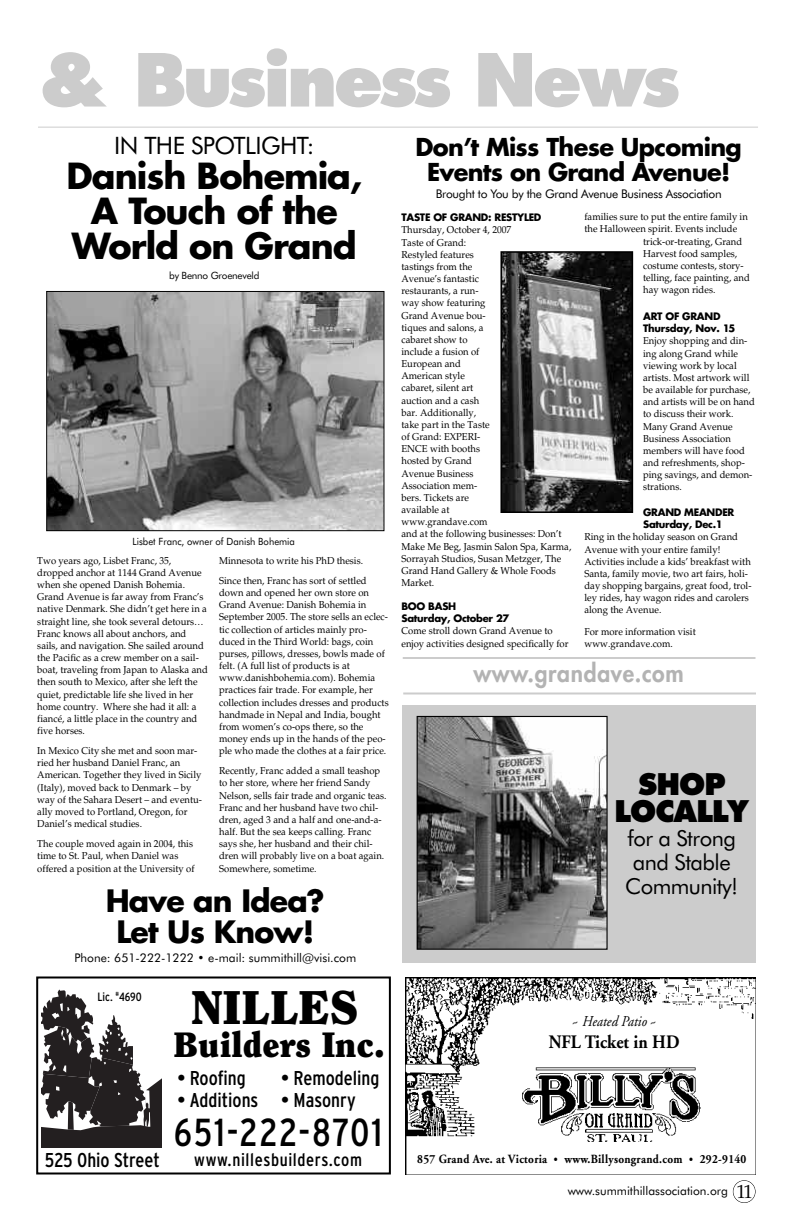
<style>
.page{position:relative;width:792px;height:1224px;background:#fff}
.page>*{position:absolute;margin:0;border:0;box-sizing:border-box;transform-origin:0 0}
.t1{font:800 71px "Futura";letter-spacing:-.05em;color:#ccc}
.t2{font:900 47px "Clearface";color:#000}
.t3{font:condensed 39px "Interstate";letter-spacing:.035em;color:#000}
.t4{font:700 35px/35px "Futura";letter-spacing:-.03em;color:#000;text-align:center}
.t5{font:900 35px "Clearface";color:#000}
.t6{font:700 30px/31px "Futura";letter-spacing:-.03em;color:#000;text-align:center}
.t7{font:800 29px/27px "Futura";letter-spacing:-.035em;color:#000;text-align:center}
.t8{font:700 24px/25px "Futura";letter-spacing:-.03em;color:#000;text-align:center}
.t9{font:800 24px "Futura";letter-spacing:.03em;color:#b3b3b3;scale:.95 1}
.t10{font:24px "Futura BT";letter-spacing:-.025em;color:#000}
.t11{font:22px/24px "Futura BT";letter-spacing:-.025em;color:#000;text-align:center}
.t12{font:condensed 20px "Interstate";color:#000}
.t13{font:700 19px "Adobe Garamond";color:#000;scale:.9 1}
.t14{font:condensed 18px "Interstate";letter-spacing:.035em;color:#000}
.t15{font:italic 15px "Adobe Garamond";color:#000;scale:.9 1}
.t16{font:700 12.5px "Adobe Garamond";letter-spacing:.025em;color:#000;scale:.9 1}
.t17{font:12px "Futura BT";color:#000}
.t18{font:12px "Futura BT";letter-spacing:-.025em;color:#000}
.t19{font:condensed 12px "Interstate";color:#000}
.t20{font:10px/12.2px "Palatino";color:#000;scale:.95 1}
.t21{font:700 10px/12px "Futura";letter-spacing:-.03em;color:#000}
.t22{font:10px "Futura BT";color:#000;scale:.95 1}
.t23{font:10px "Futura BT";letter-spacing:-.025em;color:#000}
.s1{font-style:normal}
.s2{font-size:11px}
.s3{font-family:"Palatino";font-size:19px}
</style>
<div class="page">
<div style="left:733px;top:1180px;width:23px;height:23px;border:1px solid #000;border-radius:50%"></div>
<hr style="left:38px;top:127px;width:720px;height:1px;background:#ccc">
<img style="left:48px;top:293px;width:334px;height:236px">
<div style="left:46px;top:291px;width:338px;height:240px;border:1px solid #000"></div>
<div style="left:36px;top:976px;width:355px;height:199px;border:2px solid #000"></div>
<svg style="left:42px;top:989px;width:120px;height:158px"></svg>
<hr style="left:403px;top:657px;width:353px;height:2px;background:#ccc">
<hr style="left:403px;top:692px;width:353px;height:2px;background:#ccc">
<img style="left:503px;top:254px;width:127px;height:256px">
<div style="left:500px;top:251px;width:133px;height:262px;border:2px solid #000"></div>
<div style="left:402px;top:706px;width:354px;height:257px;background:#ccc"></div>
<img style="left:419px;top:718px;width:187px;height:230px">
<div style="left:417px;top:716px;width:191px;height:234px;border:1px solid #000"></div>
<img style="left:406px;top:977px;width:350px;height:198px">
<h1 class="t1" style="left:40px;top:49px;width:642px">&amp; Business News</h1>
<h3 class="t10" style="left:114px;top:136px;width:202px">IN THE SPOTLIGHT:</h3>
<h3 class="t4" style="left:66px;top:162px;width:297px">Danish Bohemia,<br>A Touch of the<br>World on Grand</h3>
<p class="t23" style="left:169px;top:272px;width:92px">by Benno Groeneveld</p>
<p class="t22" style="left:132px;top:537px;width:173px">Lisbet Franc, owner of Danish Bohemia</p>
<p class="t20" style="left:37px;top:555px;width:181px">Two years ago, Lisbet Franc, 35, dropped anchor at 1144 Grand Avenue when she opened Danish Bohemia.<br>Grand Avenue is far away from Franc’s native Denmark. She didn’t get here in a straight line, she took several detours… Franc knows all about anchors, and sails, and navigation. She sailed around the Pacific as a crew member on a sail&shy;boat, traveling from Japan to Alaska and then south to Mexico, after she left the quiet, predictable life she lived in her home country. Where she had it all: a fiancé, a little place in the country and five horses.</p>
<p class="t20" style="left:37px;top:746px;width:175px">In Mexico City she met and soon mar&shy;ried her husband Daniel Franc, an American. Together they lived in Sicily (Italy), moved back to Denmark – by way of the Sahara Desert – and eventu&shy;ally moved to Portland, Oregon, for Daniel’s medical studies.</p>
<p class="t20" style="left:37px;top:839px;width:167px">The couple moved again in 2004, this time to St. Paul, when Daniel was offered a position at the University of</p>
<p class="t20" style="left:219px;top:551px;width:157px;line-height:20.2px">Minnesota to write his PhD thesis.<br>Since then, Franc has sort of settled</p>
<p class="t20" style="left:219px;top:588px;width:180px">down and opened her own store on Grand Avenue: Danish Bohemia in September 2005. The store sells an eclec&shy;tic collection of articles mainly pro&shy;duced in the Third World: bags, coin purses, pillows, dresses, bowls made of felt. (A full list of products is at www.danishbohemia.com). Bohemia practices fair trade. For example, her collection includes dresses and products handmade in Nepal and India, bought from women’s co-ops there, so the money ends up in the hands of the peo&shy;ple who made the clothes at a fair price.</p>
<p class="t20" style="left:219px;top:766px;width:178px">Recently, Franc added a small teashop to her store, where her friend Sandy Nelson, sells fair trade and organic teas.<br>Franc and her husband have two chil&shy;dren, aged 3 and a half and one-and-a&shy;half. But the sea keeps calling. Franc says she, her husband and their chil&shy;dren will probably live on a boat again.<br>Somewhere, sometime.</p>
<h3 class="t6" style="left:106px;top:888px;width:221px">Have an Idea?<br>Let Us Know!</h3>
<p class="t17" style="left:74px;top:953px;width:283px">Phone: 651-222-1222 • e-mail: summithill@visi.com</p>
<h2 class="t2" style="left:192px;top:988px;width:169px">NILLES</h2>
<h3 class="t5" style="left:173px;top:1031px;width:213px">Builders Inc.</h3>
<h3 class="t12" style="left:177px;top:1066px;width:70px">• Roofing</h3>
<h3 class="t12" style="left:281px;top:1066px;width:100px">• Remodeling</h3>
<h3 class="t12" style="left:177px;top:1088px;width:180px">• Additions • Masonry</h3>
<h3 class="t3" style="left:174px;top:1110px;width:210px">651-222-8701</h3>
<h3 class="t12" style="left:45px;top:1148px;width:116px">525 Ohio Street</h3>
<h3 class="t14" style="left:194px;top:1149px;width:169px">www.nillesbuilders.com</h3>
<p class="t19" style="left:98px;top:990px;width:46px">Lic. <sup>#</sup>4690</p>
<h3 class="t8" style="left:416px;top:137px;width:328px">Don’t Miss These Upcoming<br>Events on Grand Avenue!</h3>
<p class="t18" style="left:436px;top:189px;width:288px">Brought to You by the Grand Avenue Business Association</p>
<p class="t21" style="left:402px;top:212px;width:141px">TASTE OF GRAND: RESTYLED</p>
<p class="t20" style="left:401px;top:225px;width:180px">Thursday, October 4, 2007<br>Taste of Grand:<br>Restyled features<br>tastings from the<br>Avenue’s fantastic<br>restaurants, a run-<br>way show featuring<br>Grand Avenue bou-<br>tiques and salons, a<br>cabaret show to<br>include a fusion of<br>European and<br>American style<br>cabaret, silent art<br>auction and a cash<br>bar. Additionally,<br>take part in the Taste<br>of Grand: EXPERI-<br>ENCE with booths<br>hosted by Grand<br>Avenue Business<br>Association mem-<br>bers. Tickets are<br>available at<br>www.grandave.com<br>and at the following businesses: Don’t<br>Make Me Beg, Jasmin Salon Spa, Karma,<br>Sorrayah Studios, Susan Metzger, The<br>Grand Hand Gallery &amp; Whole Foods<br>Market.</p>
<p class="t21" style="left:402px;top:601px;width:109px">BOO BASH<br>Saturday, October 27</p>
<p class="t20" style="left:402px;top:626px;width:177px">Come stroll down Grand Avenue to enjoy activities designed specifically for</p>
<p class="t20" style="left:584px;top:212px;width:174px">families sure to put the entire family in</p>
<p class="t20" style="left:584px;top:224px;width:162px">the Halloween spirit. Events include</p>
<p class="t20" style="left:643px;top:236px;width:106px">trick-or-treating, Grand</p>
<p class="t20" style="left:643px;top:248px;width:101px">Harvest food samples,</p>
<p class="t20" style="left:643px;top:261px;width:107px">costume contests, story-</p>
<p class="t20" style="left:643px;top:273px;width:114px">telling, face painting, and</p>
<p class="t20" style="left:643px;top:285px;width:78px">hay wagon rides.</p>
<p class="t21" style="left:643px;top:311px;width:94px">ART OF GRAND<br>Thursday, Nov. 15</p>
<p class="t20" style="left:643px;top:336px;width:119px">Enjoy shopping and din&shy;ing along Grand while viewing work by local artists. Most artwork will be available for purchase, and artists will be on hand to discuss their work.<br>Many Grand Avenue<br>Business Association members will have food and refreshments, shop&shy;ping savings, and demon&shy;strations.</p>
<p class="t21" style="left:643px;top:507px;width:93px">GRAND MEANDER<br>Saturday, Dec.1</p>
<p class="t20" style="left:584px;top:532px;width:177px">Ring in the holiday season on Grand Avenue with your entire family!<br>Activities include a kids’ breakfast with Santa, family movie, two art fairs, holi&shy;day shopping bargains, great food, trol&shy;ley rides, hay wagon rides and carolers along the Avenue.</p>
<p class="t20" style="left:584px;top:626px;width:119px">For more information visit www.grandave.com.</p>
<h3 class="t9" style="left:473px;top:662px;width:223px">www.grandave.com</h3>
<h3 class="t7" style="left:614px;top:773px;width:136px">SHOP<br>LOCALLY</h3>
<h3 class="t11" style="left:625px;top:828px;width:115px">for a Strong and Stable<br>Community!</h3>
<h3 class="t15" style="left:572px;top:1016px;width:96px"><span class="s1">~</span> Heated Patio <span class="s1">~</span></h3>
<h3 class="t13" style="left:549px;top:1034px;width:147px">NFL Ticket in HD</h3>
<p class="t16" style="left:417px;top:1154px;width:367px">857 Grand Ave. at Victoria <span class="s2">•</span> www.Billysongrand.com <span class="s2">•</span> 292-9140</p>
<p class="t17" style="left:568px;top:1186px;width:187px">www.summithillassociation.org <span class="s3">11</span></p>
</div>
